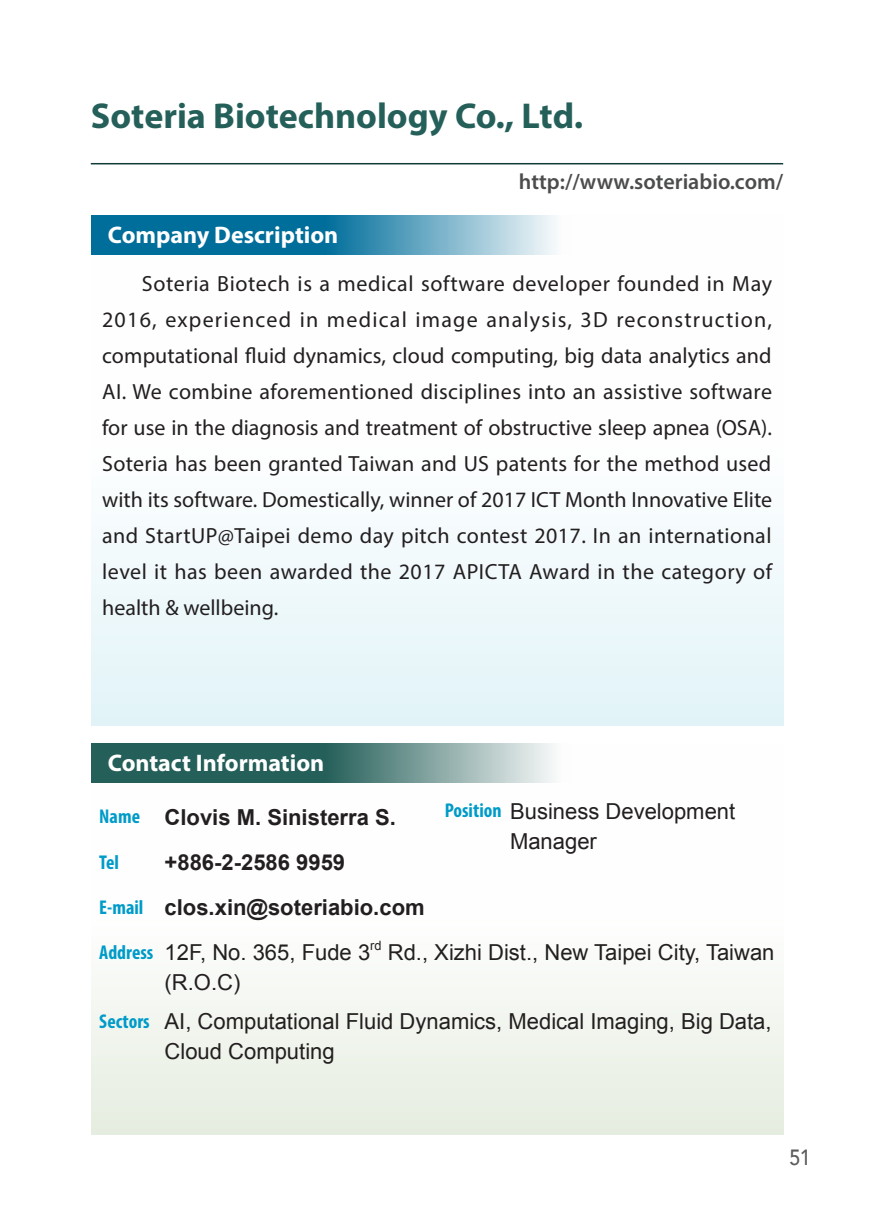
<style>
.page{position:relative;width:874px;height:1225px;background:#fff}
.page>*{position:absolute;margin:0;border:0;box-sizing:border-box;transform-origin:0 0}
.t1{font:700 36px "Myriad Pro";color:#255f59}
.t2{font:700 24px "Myriad Pro";color:#fff}
.t3{font:22px/36px "Myriad Pro";letter-spacing:.025em;color:#231f20;text-align:justify}
.t4{font:22px/30px "Arial";color:#231f20}
.t5{font:700 22px/45.2px "Arial";color:#231f20}
.t6{font:600 22px "Myriad Pro";color:#4b4c4d}
.t7{font:500 22px "Avenir";color:#5c5c5f;scale:.9 1}
.t8{font:700 condensed 20px "Myriad Pro";color:#009bc9}
.t9{font:12.8px "Arial";color:#231f20}
.s1{font-family:"Myriad Pro";font-stretch:condensed;font-size:20px;color:#009bc9}
.s2{font-family:"Myriad Pro";font-weight:700;font-stretch:condensed;font-size:20px;color:#009bc9}
.s3{font-weight:400}
</style>
<div class="page">
<hr style="left:91px;top:163px;width:691px;height:1px;background:#113c39">
<div style="left:91px;top:215px;width:691px;height:511px;background:linear-gradient(to bottom,#fff,#e7f5f9)"></div>
<div style="left:91px;top:744px;width:691px;height:390px;background:linear-gradient(to bottom,#fff,#ebf1e6)"></div>
<svg style="left:91px;top:215px;width:480px;height:40px;background:#4193b4"></svg>
<svg style="left:91px;top:743px;width:480px;height:39px;background:#5d8883"></svg>
<h1 class="t1" style="left:91px;top:92px;width:493px">Soteria Biotechnology Co., Ltd.</h1>
<p class="t6" style="left:518px;top:167px;width:265px">http://www.soteriabio.com/</p>
<p class="t2" style="left:108px;top:220px;width:232px">Company Description</p>
<p class="t3" style="left:102px;top:265px;width:671px;text-indent:40px">Soteria Biotech is a medical software developer founded in May 2016, experienced in medical image analysis, 3D reconstruction, computational fluid dynamics, cloud computing, big data analytics and AI. We combine aforementioned disciplines into an assistive software for use in the diagnosis and treatment of obstructive sleep apnea (OSA).<br>Soteria has been granted Taiwan and US patents for the method used with its software. Domestically, winner of 2017 ICT Month Innovative Elite and StartUP@Taipei demo day pitch contest 2017. In an international level it has been awarded the 2017 APICTA Award in the category of health &amp; wellbeing.</p>
<p class="t2" style="left:108px;top:747px;width:218px">Contact Information</p>
<p class="t5" style="left:99px;top:795px;width:298px"><span class="s1">Name</span> Clovis M. Sinisterra S.</p>
<p class="t4" style="left:510px;top:796px;width:227px;text-indent:-65px"><span class="s2">Position</span> Business Development<br>Manager</p>
<p class="t8" style="left:99px;top:849px;width:21px">Tel</p>
<p class="t5" style="left:99px;top:840px;width:327px;text-indent:65px">+886-2-2586 9959<br><span class="s1">E-mail</span> clos.xin@soteriabio.com<br><span class="s1">Address</span> <span class="s3">12F, No. 365, Fude 3</span></p>
<p class="t9" style="left:370px;top:936px;width:13px">rd</p>
<p class="t4" style="left:387px;top:937px;width:388px">Rd., Xizhi Dist., New Taipei City, Taiwan</p>
<p class="t4" style="left:99px;top:963px;width:673px;line-height:39px;text-indent:65px">(R.O.C)<br><span class="s2">Sectors</span> AI, Computational Fluid Dynamics, Medical Imaging, Big Data,</p>
<p class="t4" style="left:164px;top:1037px;width:171px">Cloud Computing</p>
<p class="t7" style="left:789px;top:1138px;width:25px">51</p>
</div>
